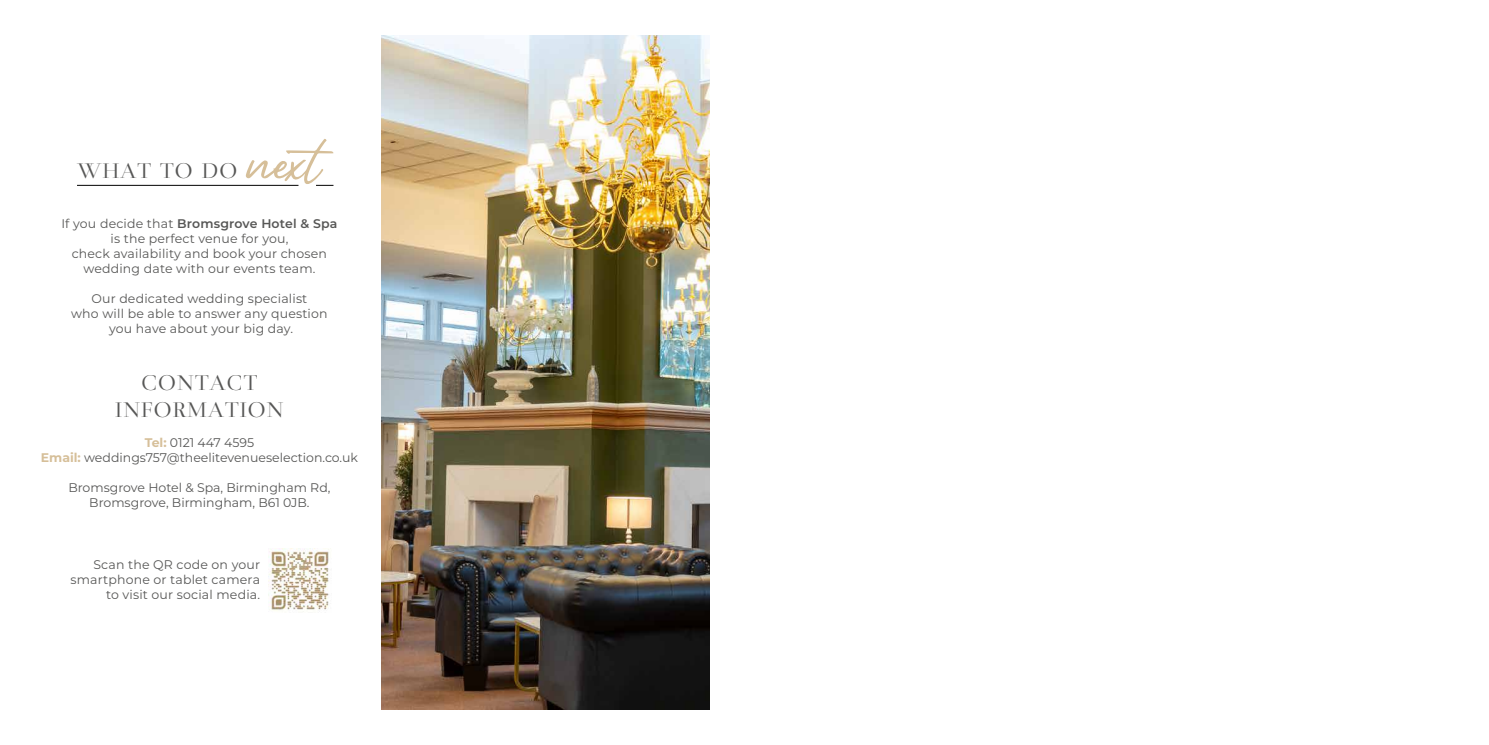
<style>
.page{position:relative;width:1489px;height:745px;background:#fff}
.page>*{position:absolute;margin:0;border:0;box-sizing:border-box;transform-origin:0 0}
.t1{font:72.5px "Maytra";color:#d6bf99}
.t2{font:22.5px/27px "Medio";letter-spacing:.05em;color:#575756;text-align:center}
.t3{font:12.5px/15px "Montserrat";letter-spacing:.015em;color:#575756;text-align:center}
.s1{font-weight:600}
.s2{font-weight:700;color:#d6bf99}
</style>
<div class="page">
<img style="left:381px;top:35px;width:328px;height:674px">
<hr style="left:77px;top:185px;width:221px;height:1px;background:#000">
<svg style="left:316px;top:185px;width:17px;height:1px"></svg>
<img style="left:268px;top:548px;width:61px;height:64px">
<h1 class="t1" style="left:248px;top:128px;width:75px">next</h1>
<p class="t3" style="left:61px;top:215px;width:277px">If you decide that <span class="s1">Bromsgrove Hotel &amp; Spa </span>is the perfect venue for you,<br>check availability and book your chosen wedding date with our events team.</p>
<p class="t3" style="left:71px;top:290px;width:258px">Our dedicated wedding specialist<br>who will be able to answer any question you have about your big day.</p>
<h2 class="t2" style="left:115px;top:371px;width:170px">CONTACT<br>INFORMATION</h2>
<p class="t3" style="left:41px;top:434px;width:318px"><span class="s2">Tel:</span> 0121 447 4595<br><span class="s2">Email:</span> weddings757@theelitevenueselection.co.uk</p>
<p class="t3" style="left:68px;top:479px;width:263px">Bromsgrove Hotel &amp; Spa, Birmingham Rd,<br>Bromsgrove, Birmingham, B61 0JB.</p>
<h2 class="t2" style="left:77px;top:159px;width:161px">WHAT TO DO</h2>
<p class="t3" style="left:70px;top:556px;width:191px;text-align:right">Scan the QR code on your smartphone or tablet camera to visit our social media.</p>
</div>
